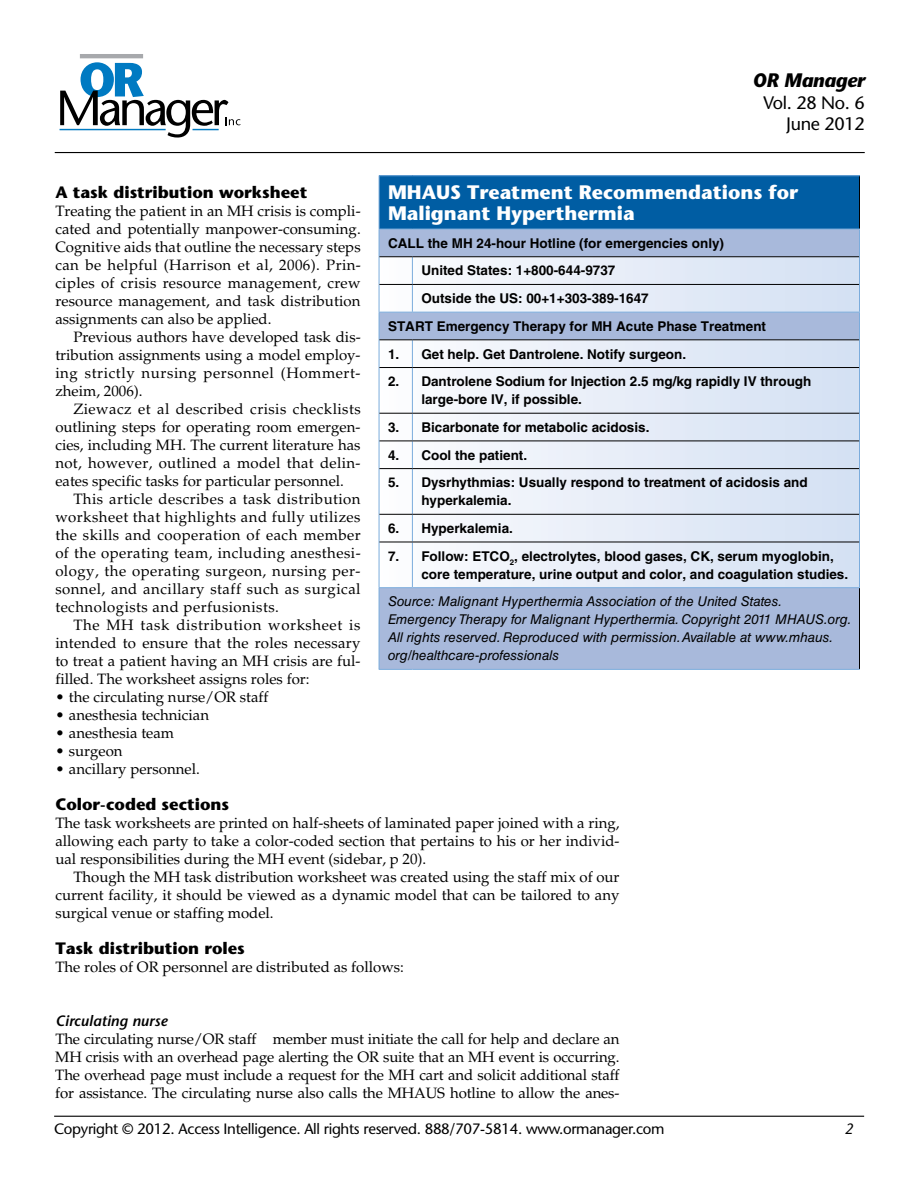
<style>
.page{position:relative;width:918px;height:1188px;background:#fff}
.page>*{position:absolute;margin:0;border:0;box-sizing:border-box;transform-origin:0 0}
.t1{font:700 19.5px/21px "Stone Sans Std";color:#fff}
.t2{font:italic 700 19.5px "Stone Sans Std";letter-spacing:-.02em;color:#000}
.t3{font:500 18px/21.6px "Stone Sans Std";letter-spacing:-.02em;color:#000;text-align:right}
.t4{font:700 16.5px "Stone Sans Std";color:#000}
.t5{font:15px/18px "Palatino LT Std";color:#000;text-align:justify}
.t6{font:500 15px "Stone Sans Std";letter-spacing:-.02em;color:#000}
.t7{font:italic 600 15px "Stone Sans Std";color:#000}
.t8{font:italic 500 15px "Stone Sans Std";color:#000}
.t9{font:700 13.5px/18px "Helvetica LT Std";color:#000}
.t10{font:italic 13.5px/18px "Helvetica LT Std";color:#000}
</style>
<div class="page">
<hr style="left:80px;top:54px;width:63px;height:4px;background:#a7a9ac">
<svg style="left:60px;top:62px;width:181px;height:76px"></svg>
<hr style="left:55px;top:152px;width:810px;height:1px;background:#000">
<hr style="left:54px;top:1116px;width:810px;height:1px;background:#000">
<div style="left:379px;top:176px;width:481px;height:53px;background:#005da3"></div>
<div style="left:380px;top:588px;width:479px;height:81px;background:#a8b9db"></div>
<svg style="left:380px;top:368px;width:479px;height:219px"></svg>
<hr style="left:859px;top:176px;width:1px;height:53px;background:#000">
<hr style="left:859px;top:588px;width:1px;height:81px;background:#000">
<hr style="left:379px;top:669px;width:33px;height:1px;background:#7bacdc">
<hr style="left:412px;top:669px;width:448px;height:1px;background:#7bacdc">
<hr style="left:379px;top:175px;width:33px;height:1px;background:#7bacdc">
<hr style="left:379px;top:176px;width:1px;height:53px;background:#7bacdc">
<hr style="left:412px;top:175px;width:448px;height:1px;background:#7bacdc">
<svg style="left:379px;top:229px;width:481px;height:139px"></svg>
<hr style="left:379px;top:368px;width:1px;height:45px;background:#7bacdc">
<hr style="left:412px;top:368px;width:1px;height:45px;background:#7bacdc">
<hr style="left:859px;top:368px;width:1px;height:45px;background:#7bacdc">
<svg style="left:379px;top:414px;width:1px;height:54px"></svg>
<svg style="left:412px;top:414px;width:1px;height:54px"></svg>
<svg style="left:859px;top:413px;width:1px;height:56px"></svg>
<hr style="left:379px;top:469px;width:1px;height:45px;background:#7bacdc">
<hr style="left:412px;top:469px;width:1px;height:45px;background:#7bacdc">
<hr style="left:859px;top:469px;width:1px;height:45px;background:#7bacdc">
<svg style="left:379px;top:515px;width:1px;height:27px"></svg>
<svg style="left:412px;top:515px;width:1px;height:27px"></svg>
<svg style="left:859px;top:514px;width:1px;height:28px"></svg>
<hr style="left:379px;top:542px;width:1px;height:45px;background:#7bacdc">
<hr style="left:412px;top:542px;width:1px;height:45px;background:#7bacdc">
<hr style="left:859px;top:542px;width:1px;height:45px;background:#7bacdc">
<hr style="left:379px;top:587px;width:33px;height:1px;background:#7bacdc">
<hr style="left:379px;top:588px;width:1px;height:81px;background:#7bacdc">
<hr style="left:412px;top:587px;width:448px;height:1px;background:#7bacdc">
<hr style="left:379px;top:256px;width:33px;height:1px;background:#000">
<hr style="left:412px;top:256px;width:447px;height:1px;background:#000">
<hr style="left:379px;top:284px;width:33px;height:1px;background:#000">
<hr style="left:412px;top:284px;width:447px;height:1px;background:#000">
<hr style="left:379px;top:339px;width:33px;height:1px;background:#000">
<hr style="left:412px;top:339px;width:447px;height:1px;background:#000">
<hr style="left:379px;top:367px;width:33px;height:1px;background:#000">
<hr style="left:412px;top:367px;width:447px;height:1px;background:#000">
<hr style="left:379px;top:413px;width:33px;height:1px;background:#000">
<hr style="left:412px;top:413px;width:447px;height:1px;background:#000">
<hr style="left:379px;top:441px;width:33px;height:1px;background:#000">
<hr style="left:412px;top:441px;width:447px;height:1px;background:#000">
<hr style="left:379px;top:468px;width:33px;height:1px;background:#000">
<hr style="left:412px;top:468px;width:447px;height:1px;background:#000">
<hr style="left:379px;top:514px;width:33px;height:1px;background:#000">
<hr style="left:412px;top:514px;width:447px;height:1px;background:#000">
<hr style="left:379px;top:542px;width:33px;height:1px;background:#000">
<hr style="left:412px;top:542px;width:447px;height:1px;background:#000">
<h1 class="t2" style="left:752px;top:69px;width:114px">OR Manager</h1>
<p class="t3" style="left:764px;top:92px;width:103px">Vol. 28 No. 6<br>June 2012</p>
<h1 class="t1" style="left:388px;top:182px;width:412px">MHAUS Treatment Recommendations for<br>Malignant Hyperthermia</h1>
<p class="t9" style="left:388px;top:234px;width:338px">CALL the MH 24-hour Hotline (for emergencies only)</p>
<p class="t9" style="left:421px;top:261px;width:195px">United States: 1+800-644-9737</p>
<p class="t9" style="left:421px;top:289px;width:229px">Outside the US: 00+1+303-389-1647</p>
<p class="t9" style="left:388px;top:317px;width:380px">START Emergency Therapy for MH Acute Phase Treatment</p>
<p class="t9" style="left:388px;top:345px;width:300px">1. Get help. Get Dantrolene. Notify surgeon.</p>
<p class="t9" style="left:421px;top:372px;width:392px;text-indent:-33px">2. Dantrolene Sodium for Injection 2.5 mg/kg rapidly IV through large-bore IV, if possible.</p>
<p class="t9" style="left:388px;top:418px;width:263px">3. Bicarbonate for metabolic acidosis.</p>
<p class="t9" style="left:388px;top:446px;width:141px">4. Cool the patient.</p>
<p class="t9" style="left:421px;top:473px;width:388px;text-indent:-33px">5. Dysrhythmias: Usually respond to treatment of acidosis and hyperkalemia.</p>
<p class="t9" style="left:388px;top:519px;width:126px">6. Hyperkalemia.</p>
<p class="t9" style="left:421px;top:547px;width:428px;text-indent:-33px">7. Follow: ETCO<sub>2</sub>, electrolytes, blood gases, CK, serum myoglobin, core temperature, urine output and color, and coagulation studies.</p>
<p class="t10" style="left:388px;top:593px;width:465px">Source: Malignant Hyperthermia Association of the United States.<br>Emergency Therapy for Malignant Hyperthermia. Copyright 2011 MHAUS.org.<br>All rights reserved. Reproduced with permission. Available at www.mhaus. org/healthcare-professionals</p>
<p class="t4" style="left:55px;top:182px;width:254px">A task distribution worksheet</p>
<p class="t5" style="left:55px;top:202px;width:307px">Treating the patient in an MH crisis is compli&shy;cated and potentially manpower-consuming.<br>Cognitive aids that outline the necessary steps can be helpful (Harrison et al, 2006). Prin&shy;ciples of crisis resource management, crew resource management, and task distribution assignments can also be applied.</p>
<p class="t5" style="left:55px;top:328px;width:307px;text-indent:18px">Previous authors have developed task dis&shy;tribution assignments using a model employ&shy;ing strictly nursing personnel (Hommert&shy;zheim, 2006).</p>
<p class="t5" style="left:55px;top:400px;width:307px;text-indent:18px">Ziewacz et al described crisis checklists outlining steps for operating room emergen&shy;cies, including MH. The current literature has not, however, outlined a model that delin&shy;eates specific tasks for particular personnel.</p>
<p class="t5" style="left:55px;top:490px;width:307px;text-indent:18px">This article describes a task distribution worksheet that highlights and fully utilizes the skills and cooperation of each member of the operating team, including anesthesi&shy;ology, the operating surgeon, nursing per&shy;sonnel, and ancillary staff such as surgical technologists and perfusionists.</p>
<p class="t5" style="left:55px;top:616px;width:307px;text-indent:18px">The MH task distribution worksheet is intended to ensure that the roles necessary to treat a patient having an MH crisis are ful&shy;filled. The worksheet assigns roles for:</p>
<p class="t5" style="left:55px;top:688px;width:215px">• the circulating nurse/OR staff</p>
<p class="t5" style="left:55px;top:706px;width:155px">• anesthesia technician</p>
<p class="t5" style="left:55px;top:724px;width:120px">• anesthesia team</p>
<p class="t5" style="left:55px;top:742px;width:69px">• surgeon</p>
<p class="t5" style="left:55px;top:760px;width:146px">• ancillary personnel.</p>
<p class="t4" style="left:55px;top:794px;width:175px">Color-coded sections</p>
<p class="t5" style="left:55px;top:814px;width:566px">The task worksheets are printed on half-sheets of laminated paper joined with a ring, allowing each party to take a color-coded section that pertains to his or her individ&shy;ual responsibilities during the MH event (sidebar, p 20).</p>
<p class="t5" style="left:55px;top:868px;width:566px;text-indent:18px">Though the MH task distribution worksheet was created using the staff mix of our current facility, it should be viewed as a dynamic model that can be tailored to any surgical venue or staffing model.</p>
<p class="t4" style="left:55px;top:938px;width:191px">Task distribution roles</p>
<p class="t5" style="left:55px;top:958px;width:350px">The roles of OR personnel are distributed as follows:</p>
<p class="t7" style="left:55px;top:1012px;width:113px">Circulating nurse</p>
<p class="t5" style="left:55px;top:1030px;width:566px">The circulating nurse/OR staff member must initiate the call for help and declare an MH crisis with an overhead page alerting the OR suite that an MH event is occurring.<br>The overhead page must include a request for the MH cart and solicit additional staff for assistance. The circulating nurse also calls the MHAUS hotline to allow the anes-</p>
<p class="t6" style="left:54px;top:1120px;width:612px">Copyright © 2012. Access Intelligence. All rights reserved. 888/707-5814. www.ormanager.com</p>
<p class="t8" style="left:845px;top:1120px;width:10px">2</p>
</div>
